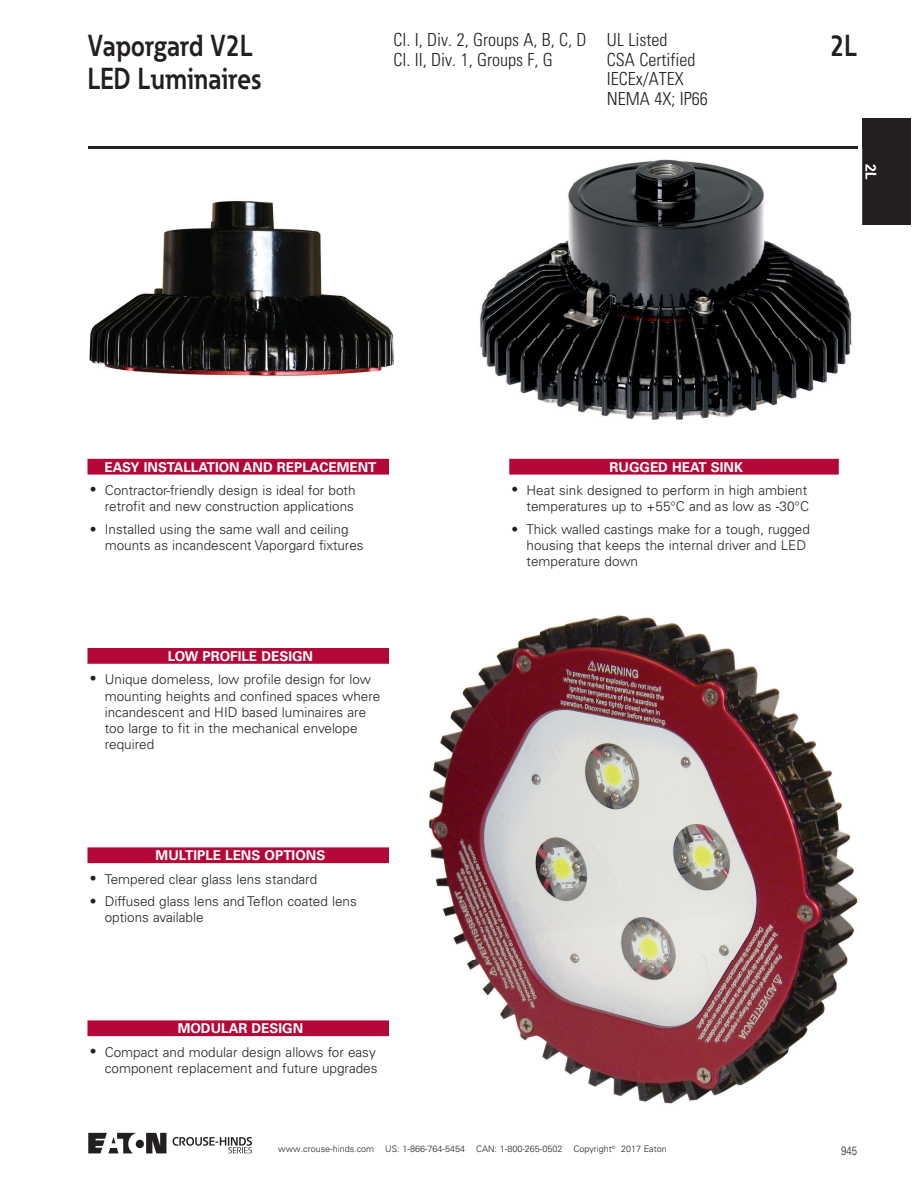
<style>
.page{position:relative;width:918px;height:1188px;background:#fff}
.page>*{position:absolute;margin:0;border:0;box-sizing:border-box;transform-origin:0 0}
.t1{font:700 30px/33px "Eaton";color:#231f20;scale:.86 1}
.t2{font:300 condensed 18px/19.5px "Univers LT Std";color:#231f20}
.t3{font:700 15px "Univers LT Std";color:#fff;scale:.92 1}
.t4{font:300 13.5px/16.2px "Univers LT Std";color:#231f20}
.t5{font:700 13.5px "Univers LT Std";color:#fff}
.t6{font:300 12px "Univers LT Std";color:#231f20;scale:.8 1}
.t7{font:300 9px "Univers LT Std";color:#231f20}
.s1{font-stretch:condensed}
</style>
<div class="page">
<hr style="left:88px;top:146px;width:769px;height:2px;background:#231f20">
<div style="left:136px;top:1140px;width:8px;height:8px;background:#231f20;border-radius:50%"></div>
<svg style="left:146px;top:1133px;width:20px;height:20px"></svg>
<svg style="left:88px;top:1133px;width:48px;height:20px"></svg>
<svg style="left:173px;top:1137px;width:79px;height:16px"></svg>
<div style="left:862px;top:119px;width:49px;height:106px;background:#231f20"></div>
<div style="left:509px;top:459px;width:330px;height:16px;background:#b30738"></div>
<div style="left:88px;top:459px;width:301px;height:16px;background:#b30738"></div>
<div style="left:88px;top:648px;width:301px;height:16px;background:#b30738"></div>
<div style="left:88px;top:1020px;width:301px;height:16px;background:#b30738"></div>
<div style="left:88px;top:847px;width:301px;height:16px;background:#b30738"></div>
<img style="left:429px;top:615px;width:430px;height:489px">
<img style="left:480px;top:148px;width:378px;height:272px">
<img style="left:474px;top:148px;width:383px;height:1px">
<img style="left:862px;top:148px;width:5px;height:77px">
<img style="left:865px;top:164px;width:7px;height:15px">
<img style="left:89px;top:199px;width:305px;height:177px">
<h1 class="t1" style="left:88px;top:32px;width:204px">Vaporgard V2L<br>LED Luminaires</h1>
<h2 class="t2" style="left:394px;top:31px;width:195px">Cl. I, Div. 2, Groups A, B, C, D<br>Cl. II, Div. 1, Groups F, G</h2>
<h2 class="t2" style="left:607px;top:31px;width:102px">UL Listed<br>CSA Certified<br>IECEx/ATEX<br>NEMA 4X; IP66</h2>
<h1 class="t1" style="left:830px;top:32px;width:33px">2L</h1>
<p class="t3" style="left:877px;top:164px;width:18px;rotate:90deg">2L</p>
<p class="t5" style="left:105px;top:461px;width:273px">EASY INSTALLATION AND REPLACEMENT</p>
<p class="t4" style="left:90px;top:483px;width:267px;text-align:right">• Contractor-friendly design is ideal for both retrofit and new construction applications</p>
<p class="t4" style="left:105px;top:522px;width:260px;text-indent:-15px">• Installed using the same wall and ceiling mounts as incandescent Vaporgard fixtures</p>
<p class="t5" style="left:168px;top:650px;width:147px">LOW PROFILE DESIGN</p>
<p class="t4" style="left:105px;top:672px;width:277px;text-indent:-15px">• Unique domeless, low profile design for low mounting heights and confined spaces where incandescent and HID based luminaires are too large to fit in the mechanical envelope required</p>
<p class="t5" style="left:156px;top:850px;width:171px">MULTIPLE LENS OPTIONS</p>
<p class="t4" style="left:90px;top:872px;width:229px">• Tempered clear glass lens standard</p>
<p class="t4" style="left:105px;top:894px;width:254px;text-indent:-15px">• Diffused glass lens and Teflon coated lens options available</p>
<p class="t5" style="left:178px;top:1023px;width:127px">MODULAR DESIGN</p>
<p class="t4" style="left:90px;top:1045px;width:289px;text-align:right">• Compact and modular design allows for easy component replacement and future upgrades</p>
<p class="t5" style="left:610px;top:461px;width:135px">RUGGED HEAT SINK</p>
<p class="t4" style="left:512px;top:483px;width:299px;text-align:right">• Heat sink designed to perform in high ambient temperatures up to +55<span class="s1">°</span>C and as low as -30<span class="s1">°</span>C</p>
<p class="t4" style="left:527px;top:522px;width:285px;text-indent:-15px">• Thick walled castings make for a tough, rugged housing that keeps the internal driver and LED temperature down</p>
<p class="t7" style="left:278px;top:1145px;width:390px">www.crouse-hinds.com US: 1-866-764-5454 CAN: 1-800-265-0502 Copyright<sup>©</sup> 2017 Eaton</p>
<p class="t6" style="left:841px;top:1145px;width:22px">945</p>
</div>
